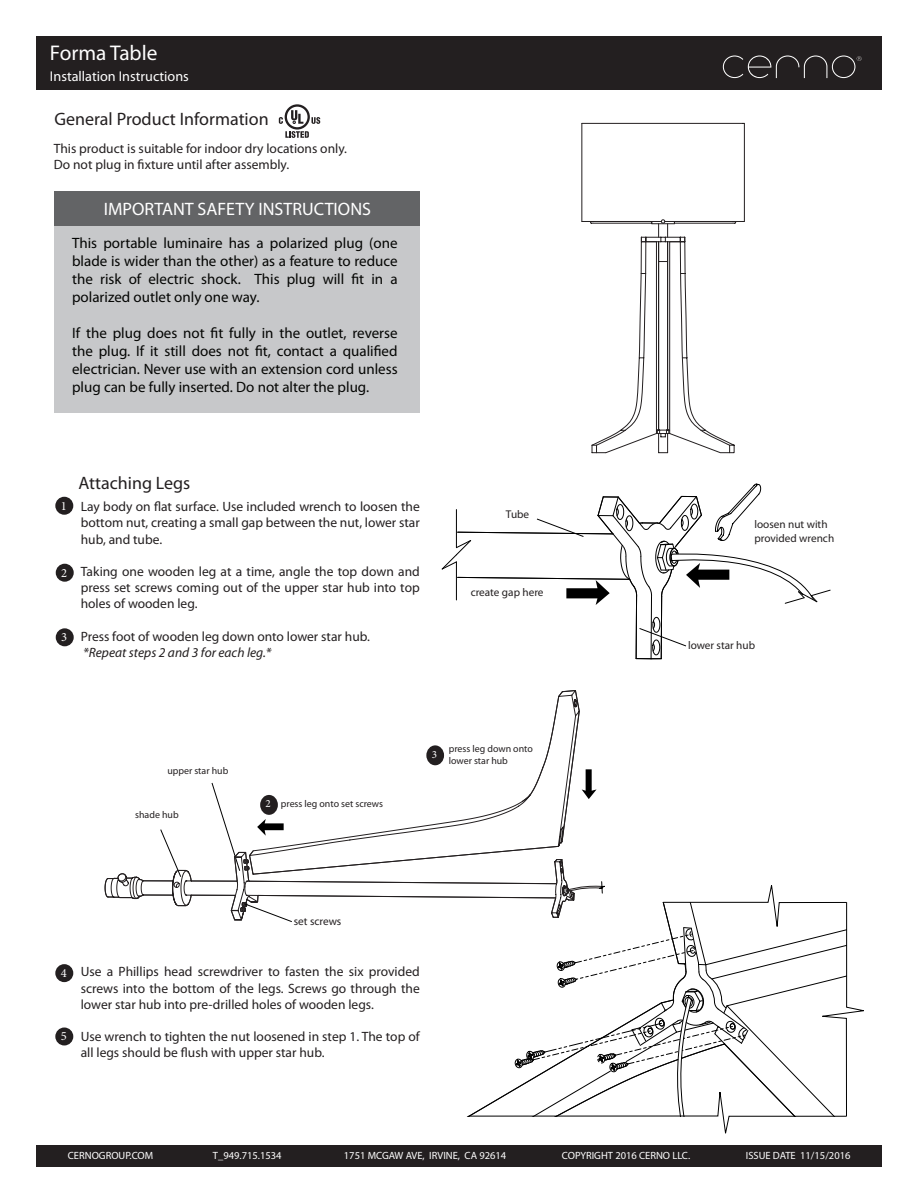
<style>
.page{position:relative;width:918px;height:1188px;background:#fff}
.page>*{position:absolute;margin:0;border:0;box-sizing:border-box;transform-origin:0 0}
.t1{font:21.3px "Myriad Pro";color:#fff}
.t2{font:18px "Myriad Pro";color:#231f20}
.t3{font:18px "Myriad Pro";color:#fff}
.t4{font:15px/18px "Myriad Pro";color:#040503;text-align:justify}
.t5{font:14.25px "Myriad Pro";color:#fff}
.t6{font:13.5px/16.2px "Myriad Pro";color:#231f20;text-align:justify}
.t7{font:italic 13.5px "Myriad Pro";color:#231f20}
.t8{font:12.6px "Minion Pro";color:#fff}
.t9{font:11.25px/13.5px "Myriad Pro";color:#231f20}
.t10{font:11.1px "Minion Pro";color:#fff}
.t11{font:10.5px "Myriad Pro";color:#fff}
.t12{font:9.9px/11.9px "Myriad Pro";color:#231f20}
</style>
<div class="page">
<div style="left:36px;top:36px;width:846px;height:54px;background:#231f20"></div>
<svg style="left:723px;top:55px;width:139px;height:23px"></svg>
<div style="left:36px;top:1145px;width:846px;height:21px;background:#231f20"></div>
<div style="left:55px;top:964px;width:18px;height:18px;background:#231f20;border-radius:50%"></div>
<div style="left:55px;top:1028px;width:18px;height:17px;background:#231f20;border-radius:50%"></div>
<svg style="left:285px;top:131px;width:24px;height:7px"></svg>
<svg style="left:311px;top:117px;width:9px;height:7px"></svg>
<svg style="left:285px;top:104px;width:25px;height:26px"></svg>
<div style="left:287px;top:107px;width:21px;height:20px;background:#fff;border-radius:50%"></div>
<svg style="left:291px;top:110px;width:12px;height:14px"></svg>
<svg style="left:279px;top:117px;width:4px;height:7px"></svg>
<div style="left:56px;top:564px;width:18px;height:18px;background:#231f20;border-radius:50%"></div>
<div style="left:56px;top:628px;width:18px;height:18px;background:#231f20;border-radius:50%"></div>
<div style="left:55px;top:497px;width:18px;height:18px;background:#231f20;border-radius:50%"></div>
<div style="left:54px;top:191px;width:366px;height:222px;background:#c7c8ca"></div>
<div style="left:54px;top:191px;width:366px;height:35px;background:#636466"></div>
<svg style="left:581px;top:123px;width:164px;height:330px"></svg>
<svg style="left:104px;top:690px;width:476px;height:217px"></svg>
<svg style="left:442px;top:483px;width:388px;height:176px"></svg>
<svg style="left:212px;top:769px;width:652px;height:365px"></svg>
<h1 class="t1" style="left:50px;top:40px;width:109px">Forma Table</h1>
<p class="t5" style="left:50px;top:67px;width:140px">Installation Instructions</p>
<p class="t2" style="left:54px;top:108px;width:216px">General Product Information</p>
<p class="t6" style="left:54px;top:140px;width:295px">This product is suitable for indoor dry locations only.</p>
<p class="t6" style="left:54px;top:156px;width:237px">Do not plug in fixture until after assembly.</p>
<p class="t3" style="left:104px;top:198px;width:269px">IMPORTANT SAFETY INSTRUCTIONS</p>
<p class="t4" style="left:72px;top:234px;width:327px">This portable luminaire has a polarized plug (one blade is wider than the other) as a feature to reduce the risk of electric shock. This plug will fit in a polarized outlet only one way.</p>
<p class="t4" style="left:72px;top:324px;width:327px">If the plug does not fit fully in the outlet, reverse the plug. If it still does not fit, contact a qualified electrician. Never use with an extension cord unless plug can be fully inserted. Do not alter the plug.</p>
<p class="t8" style="left:61px;top:497px;width:8px">1</p>
<p class="t8" style="left:61px;top:564px;width:8px">2</p>
<p class="t8" style="left:61px;top:629px;width:8px">3</p>
<p class="t2" style="left:78px;top:472px;width:114px">Attaching Legs</p>
<p class="t6" style="left:81px;top:498px;width:341px">Lay body on flat surface. Use included wrench to loosen the bottom nut, creating a small gap between the nut, lower star hub, and tube.</p>
<p class="t6" style="left:81px;top:563px;width:341px">Taking one wooden leg at a time, angle the top down and press set screws coming out of the upper star hub into top holes of wooden leg.</p>
<p class="t6" style="left:81px;top:628px;width:291px">Press foot of wooden leg down onto lower star hub.</p>
<p class="t7" style="left:83px;top:644px;width:190px">*Repeat steps 2 and 3 for each leg.*</p>
<p class="t9" style="left:506px;top:507px;width:25px">Tube</p>
<p class="t9" style="left:471px;top:585px;width:74px">create gap here</p>
<p class="t12" style="left:167px;top:765px;width:62px">upper star hub</p>
<p class="t12" style="left:135px;top:809px;width:45px">shade hub</p>
<p class="t10" style="left:265px;top:796px;width:7px">2</p>
<p class="t12" style="left:281px;top:797px;width:104px">press leg onto set screws</p>
<p class="t10" style="left:432px;top:747px;width:7px">3</p>
<p class="t12" style="left:449px;top:743px;width:86px">press leg down onto lower star hub</p>
<p class="t9" style="left:294px;top:914px;width:49px">set screws</p>
<p class="t8" style="left:61px;top:964px;width:8px">4</p>
<p class="t8" style="left:61px;top:1028px;width:8px">5</p>
<p class="t6" style="left:81px;top:964px;width:341px">Use a Phillips head screwdriver to fasten the six provided screws into the bottom of the legs. Screws go through the lower star hub into pre-drilled holes of wooden legs.</p>
<p class="t6" style="left:81px;top:1028px;width:341px">Use wrench to tighten the nut loosened in step 1. The top of all legs should be flush with upper star hub.</p>
<p class="t9" style="left:754px;top:518px;width:81px">loosen nut with provided wrench</p>
<p class="t9" style="left:688px;top:639px;width:69px">lower star hub</p>
<p class="t11" style="left:68px;top:1149px;width:87px">CERNOGROUP.COM</p>
<p class="t11" style="left:213px;top:1149px;width:70px">T_949.715.1534</p>
<p class="t11" style="left:344px;top:1149px;width:164px">1751 MCGAW AVE, IRVINE, CA 92614</p>
<p class="t11" style="left:562px;top:1149px;width:130px">COPYRIGHT 2016 CERNO LLC.</p>
<p class="t11" style="left:746px;top:1149px;width:106px">ISSUE DATE 11/15/2016</p>
</div>
